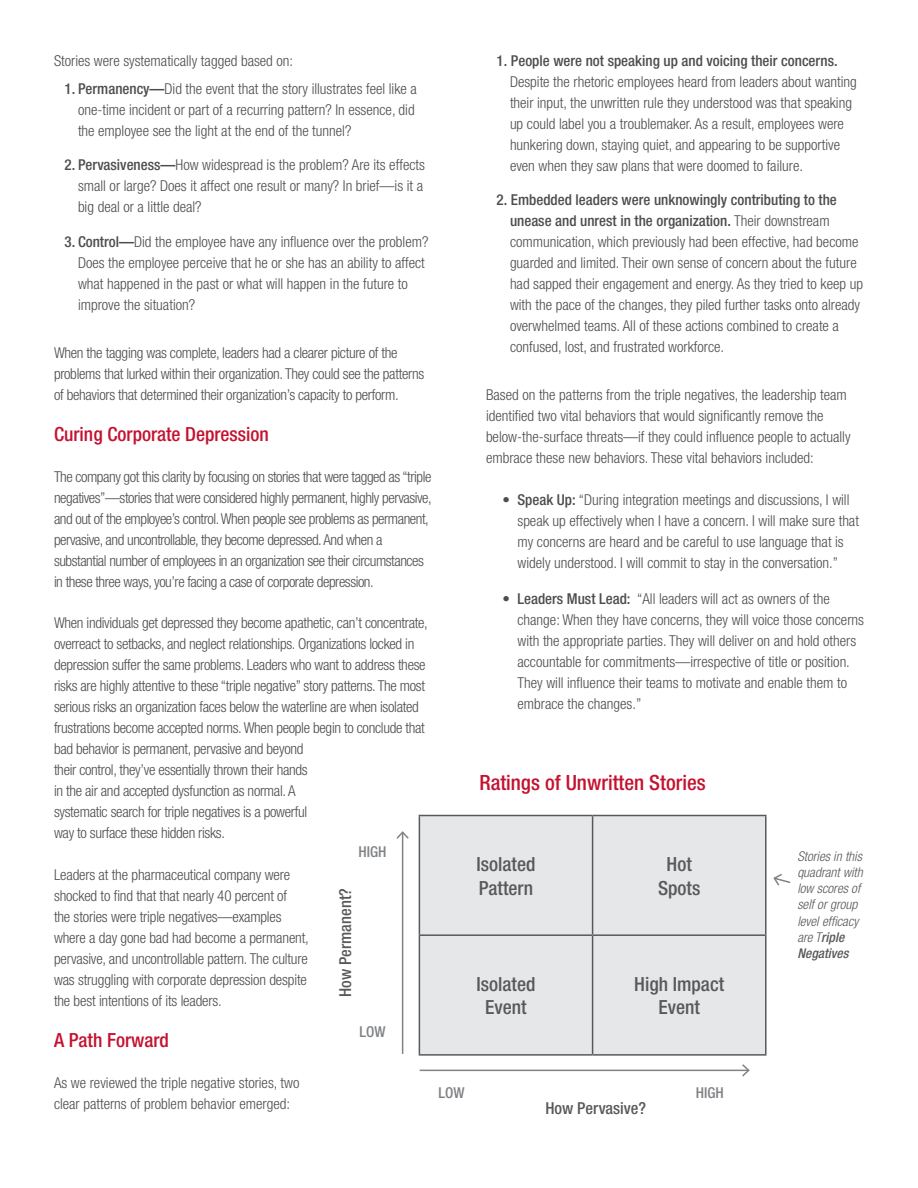
<style>
.page{position:relative;width:918px;height:1188px;background:#fff}
.page>*{position:absolute;margin:0;border:0;box-sizing:border-box;transform-origin:0 0}
.t1{font:500 condensed 21px "Helvetica Neue";color:#c41230}
.t2{font:500 condensed 19.5px/23.4px "Helvetica Neue";color:#58595b;text-align:center}
.t3{font:500 condensed 19.5px "Helvetica Neue";color:#c41230}
.t4{font:500 condensed 16.5px "Helvetica Neue";color:#58595b}
.t5{font:300 condensed 15px/21px "Helvetica Neue";color:#4d4d4f}
.t6{font:300 condensed 15px/21px "Helvetica Neue";letter-spacing:-.02em;color:#4d4d4f}
.t7{font:300 condensed 15px/21px "Helvetica Neue";letter-spacing:-.03em;color:#4d4d4f}
.t8{font:500 condensed 15px "Helvetica Neue";color:#4d4d4f}
.t9{font:500 condensed 15px "Helvetica Neue";color:#808285}
.t10{font:italic 300 condensed 13.5px/16.2px "Helvetica Neue";color:#58595b}
.s1{font-weight:500}
</style>
<div class="page">
<div style="left:420px;top:816px;width:345px;height:238px;background:#e6e7e8"></div>
<hr style="left:419px;top:815px;width:174px;height:1px;background:#58595b">
<hr style="left:419px;top:816px;width:1px;height:118px;background:#58595b">
<hr style="left:593px;top:815px;width:174px;height:1px;background:#58595b">
<hr style="left:592px;top:816px;width:1px;height:118px;background:#58595b">
<hr style="left:765px;top:816px;width:2px;height:118px;background:#58595b">
<hr style="left:419px;top:934px;width:174px;height:2px;background:#58595b">
<hr style="left:419px;top:936px;width:1px;height:118px;background:#58595b">
<hr style="left:593px;top:934px;width:174px;height:2px;background:#58595b">
<hr style="left:592px;top:936px;width:1px;height:118px;background:#58595b">
<hr style="left:765px;top:936px;width:2px;height:118px;background:#58595b">
<hr style="left:419px;top:1054px;width:174px;height:2px;background:#58595b">
<hr style="left:593px;top:1054px;width:174px;height:2px;background:#58595b">
<hr style="left:402px;top:832px;width:1px;height:222px;background:#808285">
<svg style="left:396px;top:831px;width:13px;height:9px"></svg>
<hr style="left:420px;top:1070px;width:329px;height:1px;background:#808285">
<svg style="left:741px;top:1064px;width:9px;height:13px"></svg>
<svg style="left:773px;top:874px;width:18px;height:12px"></svg>
<p class="t5" style="left:54px;top:50px;width:241px">Stories were systematically tagged based on:</p>
<p class="t5" style="left:78px;top:78px;width:340px;text-indent:-14px"><span class="s1">1. Permanency—</span>Did the event that the story illustrates feel like a one-time incident or part of a recurring pattern? In essence, did the employee see the light at the end of the tunnel?</p>
<p class="t5" style="left:78px;top:154px;width:348px;text-indent:-14px"><span class="s1">2. Pervasiveness—</span>How widespread is the problem? Are its effects small or large? Does it affect one result or many? In brief—is it a big deal or a little deal?</p>
<p class="t5" style="left:78px;top:231px;width:352px;text-indent:-14px"><span class="s1">3. Control—</span>Did the employee have any influence over the problem?<br>Does the employee perceive that he or she has an ability to affect what happened in the past or what will happen in the future to improve the situation?</p>
<p class="t6" style="left:54px;top:342px;width:372px">When the tagging was complete, leaders had a clearer picture of the problems that lurked within their organization. They could see the patterns of behaviors that determined their organization’s capacity to perform.</p>
<h2 class="t3" style="left:54px;top:422px;width:216px">Curing Corporate Depression</h2>
<p class="t7" style="left:54px;top:466px;width:379px">The company got this clarity by focusing on stories that were tagged as “triple negatives”—stories that were considered highly permanent, highly pervasive, and out of the employee’s control. When people see problems as permanent, pervasive, and uncontrollable, they become depressed. And when a substantial number of employees in an organization see their circumstances in these three ways, you’re facing a case of corporate depression.</p>
<p class="t6" style="left:54px;top:613px;width:375px">When individuals get depressed they become apathetic, can’t concentrate, overreact to setbacks, and neglect relationships. Organizations locked in depression suffer the same problems. Leaders who want to address these risks are highly attentive to these “triple negative” story patterns. The most serious risks an organization faces below the waterline are when isolated frustrations become accepted norms. When people begin to conclude that bad behavior is permanent, pervasive and beyond<br>their control, they’ve essentially thrown their hands<br>in the air and accepted dysfunction as normal. A<br>systematic search for triple negatives is a powerful<br>way to surface these hidden risks.</p>
<p class="t5" style="left:54px;top:864px;width:256px">Leaders at the pharmaceutical company were shocked to find that that nearly 40 percent of<br>the stories were triple negatives—examples where a day gone bad had become a permanent, pervasive, and uncontrollable pattern. The culture was struggling with corporate depression despite the best intentions of its leaders.</p>
<h2 class="t3" style="left:54px;top:1028px;width:116px">A Path Forward</h2>
<p class="t5" style="left:54px;top:1072px;width:247px">As we reviewed the triple negative stories, two clear patterns of problem behavior emerged:</p>
<p class="t9" style="left:358px;top:842px;width:28px">High</p>
<p class="t4" style="left:336px;top:997px;width:110px;rotate:-90deg">How Permanent?</p>
<p class="t9" style="left:359px;top:1022px;width:28px">low</p>
<p class="t8" style="left:496px;top:52px;width:343px">1. People were not speaking up and voicing their concerns.</p>
<p class="t5" style="left:510px;top:71px;width:348px">Despite the rhetoric employees heard from leaders about wanting their input, the unwritten rule they understood was that speaking up could label you a troublemaker. As a result, employees were hunkering down, staying quiet, and appearing to be supportive even when they saw plans that were doomed to failure.</p>
<p class="t5" style="left:510px;top:190px;width:355px;text-indent:-14px"><span class="s1">2. Embedded leaders were unknowingly contributing to the unease and unrest in the organization.</span> Their downstream communication, which previously had been effective, had become guarded and limited. Their own sense of concern about the future had sapped their engagement and energy. As they tried to keep up with the pace of the changes, they piled further tasks onto already overwhelmed teams. All of these actions combined to create a confused, lost, and frustrated workforce.</p>
<p class="t5" style="left:486px;top:385px;width:366px">Based on the patterns from the triple negatives, the leadership team identified two vital behaviors that would significantly remove the below-the-surface threats—if they could influence people to actually embrace these new behaviors. These vital behaviors included:</p>
<p class="t5" style="left:517px;top:489px;width:343px;text-indent:-15px"><span class="s1">• Speak Up:</span> “During integration meetings and discussions, I will speak up effectively when I have a concern. I will make sure that my concerns are heard and be careful to use language that is widely understood. I will commit to stay in the conversation.”</p>
<p class="t5" style="left:517px;top:588px;width:348px;text-indent:-15px"><span class="s1">• Leaders Must Lead:</span> “All leaders will act as owners of the change: When they have concerns, they will voice those concerns with the appropriate parties. They will deliver on and hold others accountable for commitments—irrespective of title or position.<br>They will influence their teams to motivate and enable them to embrace the changes.”</p>
<h1 class="t1" style="left:479px;top:770px;width:228px">Ratings of Unwritten Stories</h1>
<h2 class="t2" style="left:477px;top:852px;width:60px;text-align:left">Isolated<br>Pattern</h2>
<h2 class="t2" style="left:658px;top:852px;width:44px">Hot<br>Spots</h2>
<h2 class="t2" style="left:477px;top:972px;width:60px">Isolated<br>Event</h2>
<h2 class="t2" style="left:634px;top:972px;width:91px">High Impact<br>Event</h2>
<p class="t9" style="left:438px;top:1083px;width:28px">low</p>
<p class="t9" style="left:696px;top:1083px;width:28px">High</p>
<p class="t4" style="left:545px;top:1099px;width:102px">How Pervasive?</p>
<p class="t10" style="left:797px;top:848px;width:67px">Stories in this quadrant with low scores of self or group level efficacy are T<span class="s1">riple<br>Negatives</span></p>
</div>
